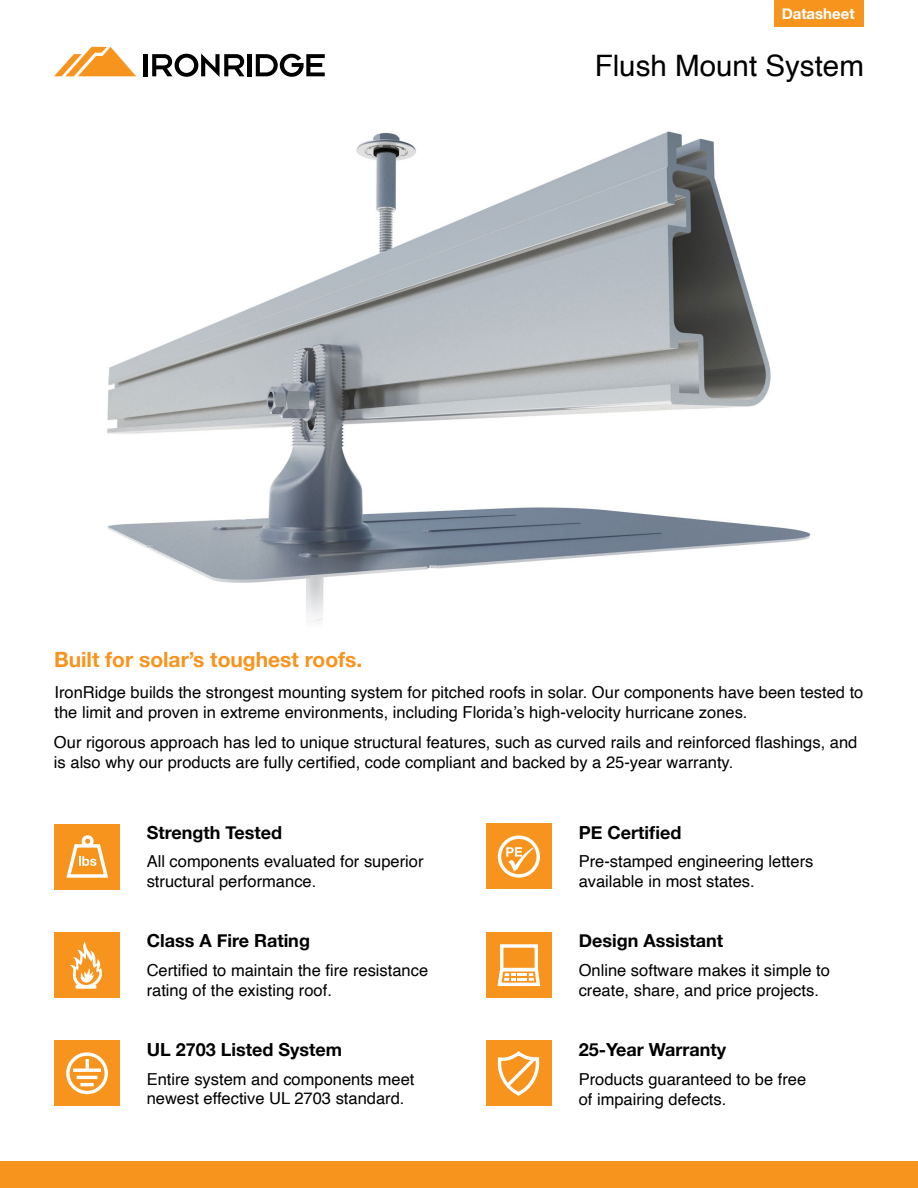
<style>
.page{position:relative;width:918px;height:1188px;background:#fff}
.page>*{position:absolute;margin:0;border:0;box-sizing:border-box;transform-origin:0 0}
.t1{font:29.55px "Helvetica";color:#000}
.t2{font:700 21px "Helvetica Neue";color:#f7941e}
.t3{font:700 18px "Helvetica Neue";color:#000}
.t4{font:16.5px/19.8px "Helvetica";color:#000}
.t5{font:700 15px "Helvetica Neue";color:#fff}
</style>
<div class="page">
<img style="left:107px;top:131px;width:704px;height:492px">
<hr style="left:247px;top:54px;width:4px;height:22px;background:#000">
<svg style="left:256px;top:54px;width:69px;height:23px"></svg>
<hr style="left:144px;top:54px;width:4px;height:22px;background:#000">
<svg style="left:152px;top:54px;width:93px;height:23px"></svg>
<svg style="left:54px;top:47px;width:82px;height:29px"></svg>
<div style="left:774px;top:0;width:89px;height:27px;background:#f7941e"></div>
<div style="left:0;top:1161px;width:918px;height:27px;background:#f7941e"></div>
<div style="left:55px;top:824px;width:65px;height:65px;background:#f7941e"></div>
<div style="left:82px;top:835px;width:12px;height:12px;border:3px solid #fff;border-radius:50%"></div>
<svg style="left:66px;top:842px;width:42px;height:36px"></svg>
<div style="left:55px;top:932px;width:65px;height:65px;background:#f7941e"></div>
<svg style="left:70px;top:942px;width:32px;height:45px"></svg>
<svg style="left:76px;top:985px;width:20px;height:4px"></svg>
<div style="left:55px;top:1041px;width:65px;height:65px;background:#f7941e"></div>
<div style="left:66px;top:1052px;width:42px;height:42px;border:3px solid #fff;border-radius:50%"></div>
<svg style="left:86px;top:1059px;width:3px;height:10px"></svg>
<hr style="left:73px;top:1069px;width:28px;height:3px;background:#fff">
<hr style="left:77px;top:1076px;width:20px;height:3px;background:#fff">
<hr style="left:80px;top:1083px;width:14px;height:3px;background:#fff">
<div style="left:486px;top:824px;width:66px;height:65px;background:#f7941e"></div>
<div style="left:498px;top:835px;width:42px;height:43px;border:3px solid #fff;border-radius:50%"></div>
<svg style="left:506px;top:847px;width:27px;height:25px"></svg>
<div style="left:486px;top:932px;width:66px;height:66px;background:#f7941e"></div>
<div style="left:500px;top:944px;width:38px;height:27px;border:3px solid #fff"></div>
<svg style="left:497px;top:966px;width:44px;height:21px"></svg>
<div style="left:486px;top:1041px;width:65px;height:65px;background:#f7941e"></div>
<svg style="left:497px;top:1053px;width:43px;height:43px"></svg>
<p class="t5" style="left:782px;top:2px;width:74px">Datasheet</p>
<h1 class="t1" style="left:595px;top:43px;width:271px">Flush Mount System</h1>
<p class="t2" style="left:54px;top:643px;width:310px">Built for solar’s toughest roofs.</p>
<p class="t4" style="left:55px;top:683px;width:810px">IronRidge builds the strongest mounting system for pitched roofs in solar. Our components have been tested to the limit and proven in extreme environments, including Florida’s high-velocity hurricane zones.</p>
<p class="t4" style="left:54px;top:733px;width:805px">Our rigorous approach has led to unique structural features, such as curved rails and reinforced flashings, and is also why our products are fully certified, code compliant and backed by a 25-year warranty.</p>
<p class="t3" style="left:147px;top:818px;width:137px">Strength Tested</p>
<p class="t4" style="left:147px;top:852px;width:278px">All components evaluated for superior structural performance.</p>
<p class="t3" style="left:147px;top:927px;width:165px">Class A Fire Rating</p>
<p class="t4" style="left:147px;top:961px;width:283px">Certified to maintain the fire resistance rating of the existing roof.</p>
<p class="t3" style="left:147px;top:1035px;width:197px">UL 2703 Listed System</p>
<p class="t4" style="left:147px;top:1069px;width:269px">Entire system and components meet newest effective UL 2703 standard.</p>
<p class="t3" style="left:579px;top:818px;width:104px">PE Certified</p>
<p class="t4" style="left:579px;top:852px;width:236px">Pre-stamped engineering letters available in most states.</p>
<p class="t3" style="left:579px;top:927px;width:146px">Design Assistant</p>
<p class="t4" style="left:579px;top:961px;width:253px">Online software makes it simple to create, share, and price projects.</p>
<p class="t3" style="left:579px;top:1035px;width:149px">25-Year Warranty</p>
<p class="t4" style="left:579px;top:1070px;width:229px">Products guaranteed to be free of impairing defects.</p>
</div>
